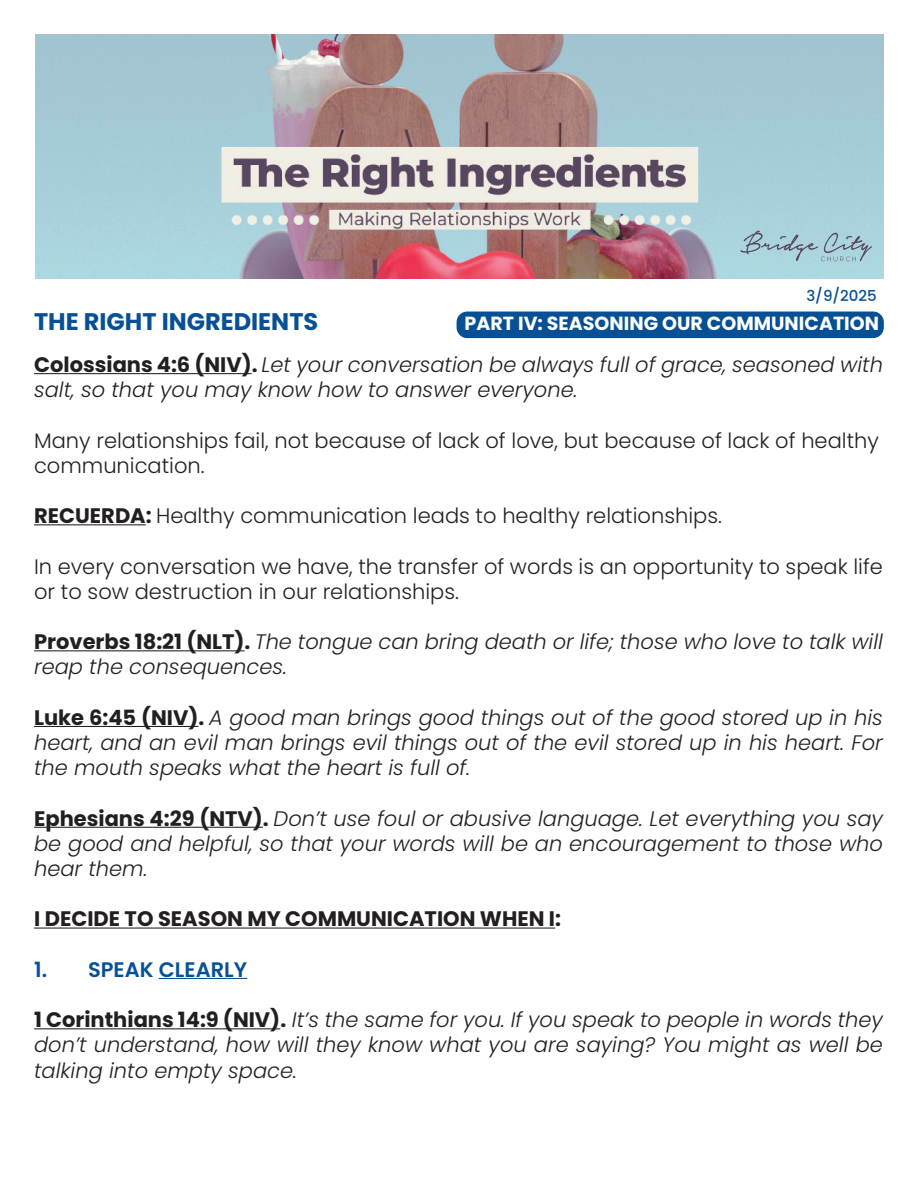
<style>
.page{position:relative;width:918px;height:1188px;background:#fff}
.page>*{position:absolute;margin:0;border:0;box-sizing:border-box;transform-origin:0 0}
.t1{font:700 24px "Poppins";color:#075095}
.t2{font:italic 300 21px/25.2px "Poppins";color:#231f20;text-align:justify}
.t3{font:300 21px/25.2px "Poppins";color:#231f20}
.t4{font:700 21px "Poppins";color:#231f20}
.t5{font:600 21px "Poppins";color:#075095}
.t6{font:700 19.05px "Poppins";color:#fff}
.t7{font:500 15px "Poppins";color:#075095}
.s1{font-weight:700;font-style:normal}
.s2{font-weight:700}
</style>
<div class="page">
<img style="left:36px;top:34px;width:848px;height:244px">
<div style="left:457px;top:312px;width:427px;height:26px;background:#075095;border-radius:11px"></div>
<hr style="left:34px;top:373px;width:218px;height:1px;background:#231f20">
<hr style="left:34px;top:524px;width:112px;height:1px;background:#231f20">
<hr style="left:34px;top:650px;width:211px;height:1px;background:#231f20">
<hr style="left:34px;top:726px;width:164px;height:1px;background:#231f20">
<hr style="left:34px;top:827px;width:229px;height:1px;background:#231f20">
<hr style="left:34px;top:928px;width:521px;height:1px;background:#231f20">
<hr style="left:159px;top:978px;width:88px;height:1px;background:#075095">
<hr style="left:34px;top:1028px;width:246px;height:1px;background:#231f20">
<svg style="left:740px;top:231px;width:132px;height:30px;background:#9ec0cc"></svg>
<p class="t7" style="left:806px;top:287px;width:72px">3/9/2025</p>
<p class="t1" style="left:34px;top:308px;width:286px">THE RIGHT INGREDIENTS</p>
<p class="t6" style="left:465px;top:313px;width:416px">PART IV: SEASONING OUR COMMUNICATION</p>
<p class="t2" style="left:34px;top:352px;width:850px"><span class="s1">Colossians 4:6 (NIV).</span> Let your conversation be always full of grace, seasoned with salt, so that you may know how to answer everyone.</p>
<p class="t3" style="left:34px;top:428px;width:846px">Many relationships fail, not because of lack of love, but because of lack of healthy communication.</p>
<p class="t3" style="left:34px;top:503px;width:689px"><span class="s2">RECUERDA:</span> Healthy communication leads to healthy relationships.</p>
<p class="t3" style="left:34px;top:554px;width:850px">In every conversation we have, the transfer of words is an opportunity to speak life or to sow destruction in our relationships.</p>
<p class="t2" style="left:34px;top:629px;width:850px"><span class="s1">Proverbs 18:21 (NLT).</span> The tongue can bring death or life; those who love to talk will reap the consequences.</p>
<p class="t2" style="left:34px;top:705px;width:850px"><span class="s1">Luke 6:45 (NIV).</span> A good man brings good things out of the good stored up in his heart, and an evil man brings evil things out of the evil stored up in his heart. For the mouth speaks what the heart is full of.</p>
<p class="t2" style="left:34px;top:806px;width:850px"><span class="s1">Ephesians 4:29 (NTV).</span> Don’t use foul or abusive language. Let everything you say be good and helpful, so that your words will be an encouragement to those who hear them.</p>
<p class="t4" style="left:34px;top:907px;width:529px">I DECIDE TO SEASON MY COMMUNICATION WHEN I:</p>
<p class="t5" style="left:34px;top:957px;width:215px">1. SPEAK CLEARLY</p>
<p class="t2" style="left:34px;top:1007px;width:850px"><span class="s1">1 Corinthians 14:9 (NIV).</span> It’s the same for you. If you speak to people in words they don’t understand, how will they know what you are saying? You might as well be talking into empty space.</p>
</div>
